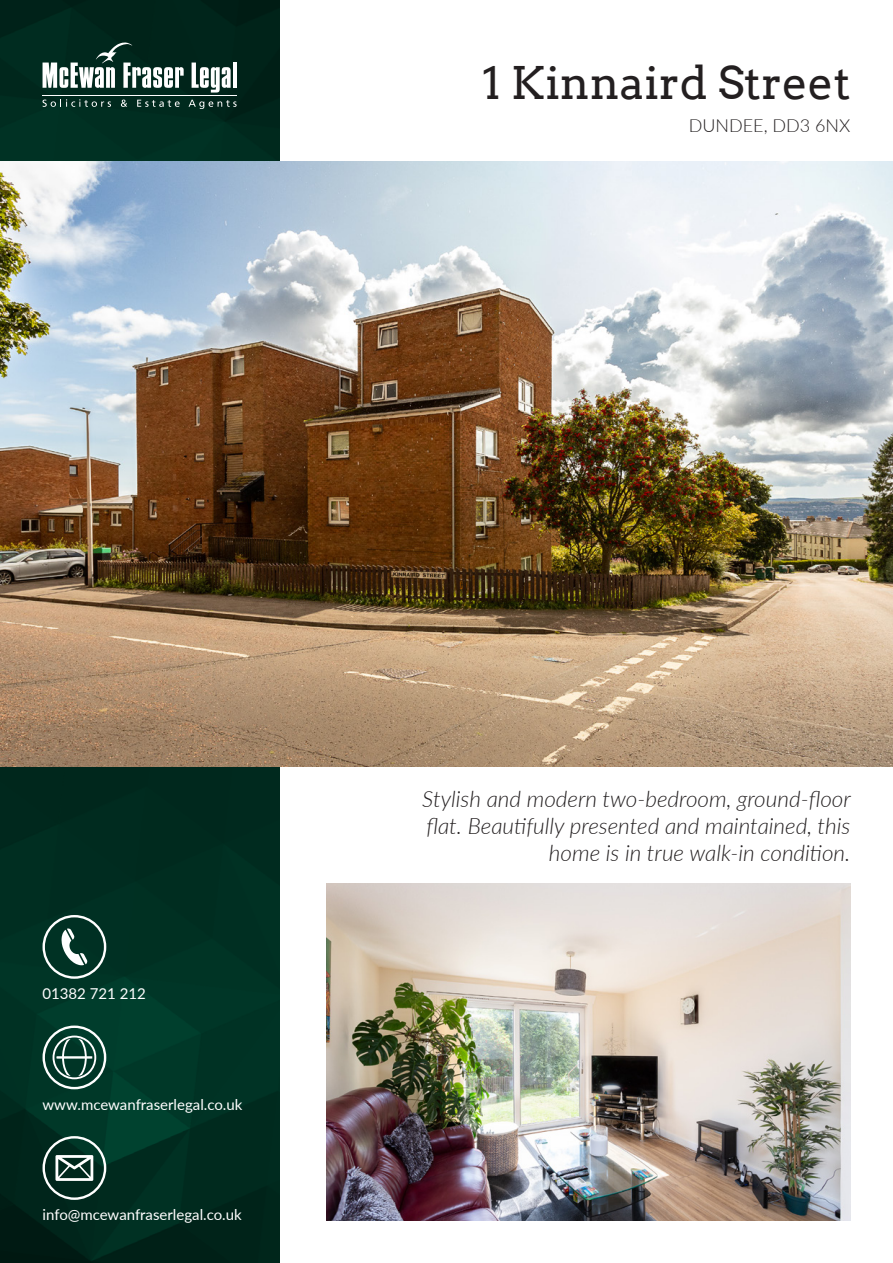
<style>
.page{position:relative;width:893px;height:1263px;background:#fff}
.page>*{position:absolute;margin:0;border:0;box-sizing:border-box;transform-origin:0 0}
.t1{font:45px "Arvo";color:#231f20}
.t2{font:italic 300 22.5px/27px "Lato";color:#231f20;text-align:right}
.t3{font:300 18px "Lato";color:#231f20}
.t4{font:15px "Lato";color:#fff}
</style>
<div class="page">
<img style="left:0;top:0;width:279px;height:1263px">
<img style="left:0;top:162px;width:893px;height:605px">
<svg style="left:43px;top:43px;width:141px;height:45px"></svg>
<svg style="left:192px;top:63px;width:39px;height:30px"></svg>
<hr style="left:233px;top:63px;width:4px;height:25px;background:#fff">
<hr style="left:43px;top:95px;width:194px;height:1px;background:#fff">
<svg style="left:43px;top:99px;width:68px;height:8px"></svg>
<svg style="left:121px;top:100px;width:6px;height:7px"></svg>
<svg style="left:137px;top:100px;width:43px;height:7px"></svg>
<svg style="left:189px;top:100px;width:48px;height:9px"></svg>
<img style="left:326px;top:883px;width:524px;height:337px">
<svg style="left:43px;top:915px;width:63px;height:64px"></svg>
<svg style="left:43px;top:1025px;width:63px;height:64px"></svg>
<svg style="left:43px;top:1136px;width:63px;height:64px"></svg>
<h1 class="t1" style="left:482px;top:55px;width:370px">1 Kinnaird Street</h1>
<p class="t3" style="left:689px;top:113px;width:163px">DUNDEE, DD3 6NX</p>
<p class="t4" style="left:43px;top:983px;width:105px">01382 721 212</p>
<p class="t4" style="left:43px;top:1094px;width:201px">www.mcewanfraserlegal.co.uk</p>
<p class="t4" style="left:43px;top:1204px;width:201px">info@mcewanfraserlegal.co.uk</p>
<p class="t2" style="left:422px;top:785px;width:430px">Stylish and modern two-bedroom, ground-floor flat. Beautifully presented and maintained, this home is in true walk-in condition.</p>
</div>
